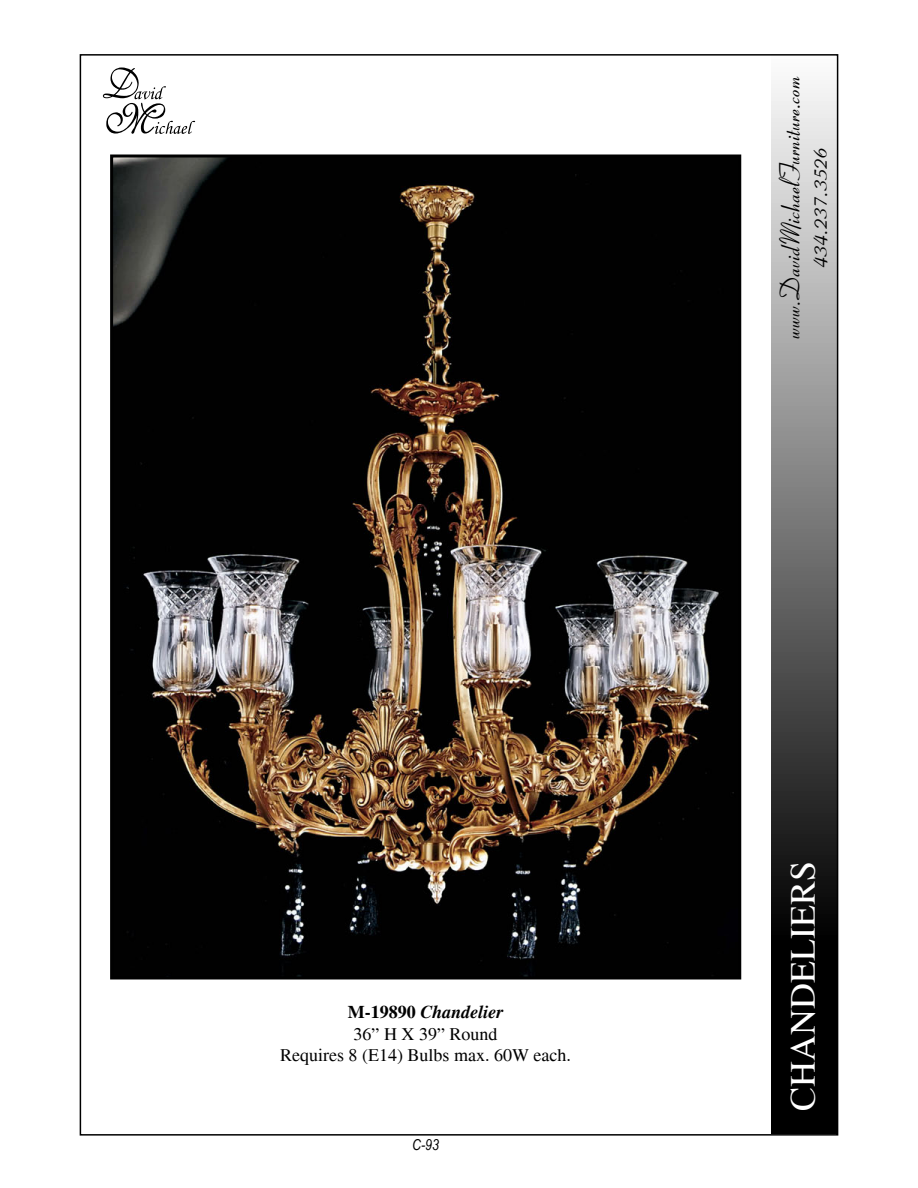
<style>
.page{position:relative;width:918px;height:1188px;background:#fff}
.page>*{position:absolute;margin:0;border:0;box-sizing:border-box;transform-origin:0 0}
.t1{font:36px "Times";color:#fff}
.t2{font:27px/27.3px "Coronet";color:#000;text-align:center}
.t3{font:18px "Times";color:#000}
.t4{font:italic 700 18px "Times";color:#000}
.t5{font:italic 15px "Arial Narrow";color:#000}
.s1{font-style:normal}
</style>
<div class="page">
<div style="left:772px;top:54px;width:66px;height:1080px;background:linear-gradient(to bottom,#f4f4f4,#000)"></div>
<svg style="left:103px;top:68px;width:92px;height:66px"></svg>
<img style="left:114px;top:158px;width:623px;height:818px">
<div style="left:110px;top:154px;width:631px;height:826px;border:3px solid #000"></div>
<h2 class="t2" style="left:778px;top:342px;width:266px;rotate:-90deg">www.DavidMichaelFurniture.com<br>434.237.3526</h2>
<p class="t4" style="left:348px;top:1001px;width:157px"><span class="s1">M-19890</span> Chandelier</p>
<p class="t3" style="left:354px;top:1023px;width:145px">36” H X 39” Round</p>
<p class="t3" style="left:280px;top:1045px;width:292px">Requires 8 (E14) Bulbs max. 60W each.</p>
<p class="t5" style="left:412px;top:1134px;width:28px">C-93</p>
<h1 class="t1" style="left:783px;top:1111px;width:251px;rotate:-90deg">CHANDELIERS</h1>
</div>
